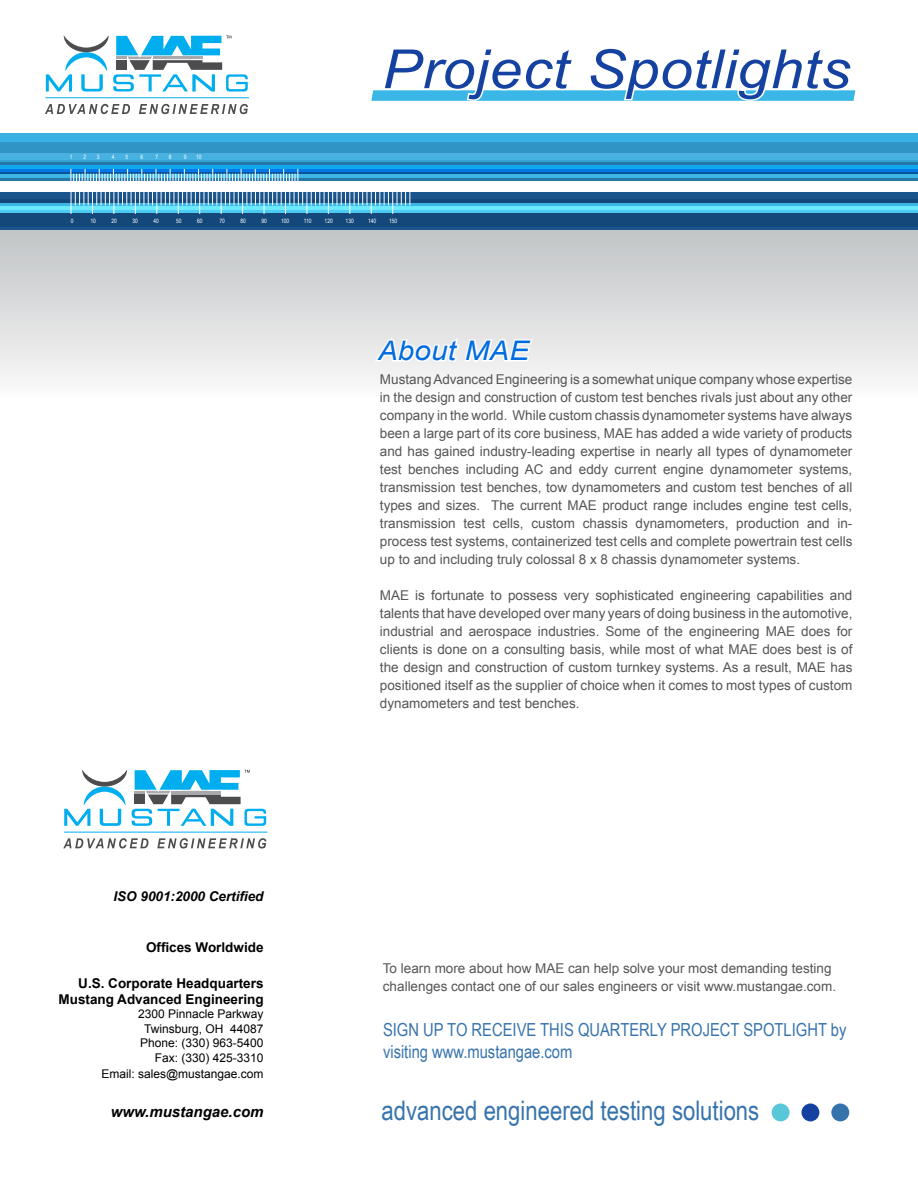
<style>
.page{position:relative;width:918px;height:1188px;background:#fff}
.page>*{position:absolute;margin:0;border:0;box-sizing:border-box;transform-origin:0 0}
.t1{font:italic 54px "Arial";letter-spacing:.01em;color:#1542a0;scale:1.09 1}
.t2{font:27px "Arial Narrow";color:#3673ad}
.t3{font:italic 27px "Arial";letter-spacing:.01em;color:#006cdf;scale:1.09 1}
.t4{font:18px/21.6px "Arial Narrow";color:#3673ad}
.t5{font:italic 700 15px "Arial";color:#000}
.t6{font:13.5px/18px "Arial";color:#555557;text-align:justify}
.t7{font:700 13.5px/16.2px "Arial";color:#000;text-align:right}
.t8{font:italic 700 13.5px "Arial";color:#000}
.t9{font:12px/14.4px "Arial";color:#000;text-align:right}
.t10{font:6px "Arial Narrow";color:#fff}
</style>
<div class="page">
<svg style="left:0;top:230px;width:918px;height:149px"></svg>
<div style="left:0;top:134px;width:918px;height:12px;background:#37b1e3"></div>
<div style="left:0;top:143px;width:918px;height:85px;background:#14487a"></div>
<div style="left:0;top:142px;width:918px;height:20px;background:#3094c4"></div>
<svg style="left:0;top:160px;width:918px;height:21px;fill:#2677a8"></svg>
<div style="left:0;top:153px;width:918px;height:7px;background:#45b2e2"></div>
<div style="left:0;top:203px;width:918px;height:6px;background:#3db5e5"></div>
<svg style="left:0;top:206px;width:918px;height:7px;fill:#6ceafd"></svg>
<svg style="left:0;top:171px;width:918px;height:3px;fill:#095496"></svg>
<hr style="left:0;top:174px;width:918px;height:4px;background:#3db5e5">
<hr style="left:0;top:228px;width:918px;height:2px;background:#1a558d">
<div style="left:0;top:190px;width:918px;height:9px;background:#1a558d"></div>
<svg style="left:0;top:165px;width:918px;height:6px;fill:#12a8ee"></svg>
<div style="left:0;top:181px;width:918px;height:11px;background:#fff"></div>
<svg style="left:63px;top:838px;width:85px;height:11px"></svg>
<svg style="left:157px;top:838px;width:109px;height:11px"></svg>
<hr style="left:64px;top:832px;width:203px;height:1px;background:#00aeef">
<svg style="left:64px;top:770px;width:202px;height:56px"></svg>
<div style="left:801px;top:1104px;width:18px;height:17px;background:#1542a0;border-radius:50%"></div>
<div style="left:772px;top:1104px;width:18px;height:17px;background:#5ac7d9;border-radius:50%"></div>
<div style="left:831px;top:1104px;width:18px;height:17px;background:#3673ad;border-radius:50%"></div>
<svg style="left:45px;top:104px;width:85px;height:10px"></svg>
<svg style="left:139px;top:104px;width:109px;height:10px"></svg>
<hr style="left:45px;top:97px;width:204px;height:1px;background:#00aeef">
<svg style="left:46px;top:35px;width:202px;height:57px"></svg>
<div style="left:372px;top:90px;width:482px;height:11px;background:#3ab7e7"></div>
<svg style="left:381px;top:90px;width:194px;height:11px"></svg>
<svg style="left:588px;top:90px;width:266px;height:11px"></svg>
<svg style="left:71px;top:192px;width:340px;height:22px"></svg>
<svg style="left:70px;top:169px;width:228px;height:12px"></svg>
<svg style="left:372px;top:293px;width:162px;height:78px"></svg>
<p class="t10" style="left:70px;top:153px;width:4px">1</p>
<p class="t10" style="left:83px;top:153px;width:4px">2</p>
<p class="t10" style="left:97px;top:153px;width:4px">3</p>
<p class="t10" style="left:112px;top:153px;width:4px">4</p>
<p class="t10" style="left:125px;top:153px;width:4px">5</p>
<p class="t10" style="left:140px;top:153px;width:4px">6</p>
<p class="t10" style="left:155px;top:153px;width:4px">7</p>
<p class="t10" style="left:169px;top:153px;width:4px">8</p>
<p class="t10" style="left:184px;top:153px;width:4px">9</p>
<p class="t10" style="left:196px;top:153px;width:7px">10</p>
<h1 class="t1" style="left:382px;top:34px;width:431px">Project Spotlights</h1>
<p class="t10" style="left:71px;top:216px;width:4px">0</p>
<p class="t10" style="left:91px;top:216px;width:7px">10</p>
<p class="t10" style="left:112px;top:216px;width:7px">20</p>
<p class="t10" style="left:133px;top:216px;width:7px">30</p>
<p class="t10" style="left:154px;top:216px;width:7px">40</p>
<p class="t10" style="left:176px;top:216px;width:7px">50</p>
<p class="t10" style="left:197px;top:216px;width:7px">60</p>
<p class="t10" style="left:220px;top:216px;width:7px">70</p>
<p class="t10" style="left:241px;top:216px;width:7px">80</p>
<p class="t10" style="left:262px;top:216px;width:7px">90</p>
<p class="t10" style="left:281px;top:216px;width:10px">100</p>
<p class="t10" style="left:304px;top:216px;width:9px">110</p>
<p class="t10" style="left:325px;top:216px;width:10px">120</p>
<p class="t10" style="left:346px;top:216px;width:10px">130</p>
<p class="t10" style="left:368px;top:216px;width:10px">140</p>
<p class="t10" style="left:389px;top:216px;width:10px">150</p>
<h2 class="t3" style="left:378px;top:333px;width:140px">About MAE</h2>
<p class="t8" style="left:113px;top:888px;width:152px">ISO 9001:2000 Certified</p>
<p class="t6" style="left:380px;top:370px;width:474px">Mustang Advanced Engineering is a somewhat unique company whose expertise in the design and construction of custom test benches rivals just about any other company in the world. While custom chassis dynamometer systems have always been a large part of its core business, MAE has added a wide variety of products and has gained industry-leading expertise in nearly all types of dynamometer test benches including AC and eddy current engine dynamometer systems, transmission test benches, tow dynamometers and custom test benches of all types and sizes. The current MAE product range includes engine test cells, transmission test cells, custom chassis dynamometers, production and in&shy;process test systems, containerized test cells and complete powertrain test cells up to and including truly colossal 8 x 8 chassis dynamometer systems.</p>
<p class="t6" style="left:380px;top:586px;width:474px">MAE is fortunate to possess very sophisticated engineering capabilities and talents that have developed over many years of doing business in the automotive, industrial and aerospace industries. Some of the engineering MAE does for clients is done on a consulting basis, while most of what MAE does best is of the design and construction of custom turnkey systems. As a result, MAE has positioned itself as the supplier of choice when it comes to most types of custom dynamometers and test benches.</p>
<p class="t7" style="left:146px;top:939px;width:119px">Offices Worldwide</p>
<p class="t7" style="left:59px;top:975px;width:207px">U.S. Corporate Headquarters<br>Mustang Advanced Engineering</p>
<p class="t9" style="left:138px;top:1007px;width:127px">2300 Pinnacle Parkway<br>Twinsburg, OH 44087<br>Phone: (330) 963-5400<br>Fax: (330) 425-3310</p>
<p class="t9" style="left:101px;top:1066px;width:164px">Email: sales@mustangae.com</p>
<p class="t5" style="left:111px;top:1102px;width:154px">www.mustangae.com</p>
<h2 class="t2" style="left:382px;top:1091px;width:379px">advanced engineered testing solutions</h2>
<p class="t6" style="left:383px;top:959px;width:455px">To learn more about how MAE can help solve your most demanding testing challenges contact one of our sales engineers or visit www.mustangae.com.</p>
<h3 class="t4" style="left:383px;top:1019px;width:465px">SIGN UP TO RECEIVE THIS QUARTERLY PROJECT SPOTLIGHT by visiting www.mustangae.com</h3>
</div>
